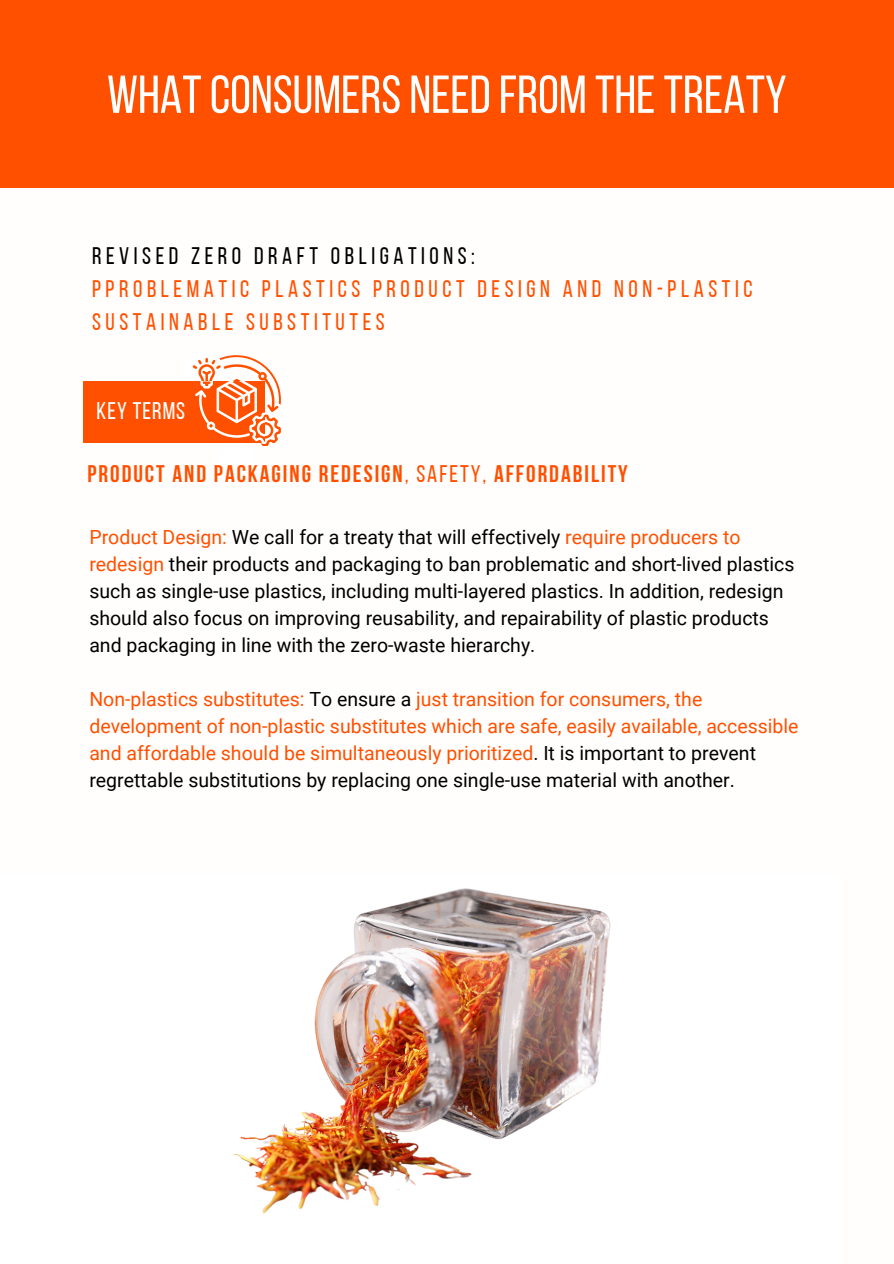
<style>
.page{position:relative;width:894px;height:1264px;background:#fff}
.page>*{position:absolute;margin:0;border:0;box-sizing:border-box;transform-origin:0 0}
.t1{font:53.25px "Bebas Neue";color:#fff}
.t2{font:24px/32.7px "Bebas Neue";letter-spacing:.19em;color:#ff5000}
.t3{font:700 24px "Bebas Neue";letter-spacing:.08em;color:#ff5000}
.t4{font:24px "Bebas Neue";letter-spacing:.19em;color:#000}
.t5{font:24px "Bebas Neue";letter-spacing:.045em;color:#fff}
.t6{font:19.5px/27px "Roboto";color:#000}
.t7{font:19.5px/27px "Roboto";color:#ff5000}
.s1{font-weight:400}
.s2{color:#ff5000}
.s3{color:#000}
</style>
<div class="page">
<div style="left:0;top:0;width:893px;height:187px;background:#ff5000"></div>
<img style="left:233px;top:888px;width:378px;height:326px">
<div style="left:83px;top:381px;width:181px;height:62px;background:#ff5000"></div>
<svg style="left:192px;top:355px;width:89px;height:91px"></svg>
<h2 class="t1" style="left:107px;top:73px;width:681px">WHATCONSUMERS NEED FROM THETREATY</h2>
<p class="t4" style="left:92px;top:246px;width:384px">REVISED ZERO DRAFT OBLIGATIONS:</p>
<p class="t2" style="left:92px;top:274px;width:661px">PPROBLEMATIC PLASTICS PRODUCT DESIGN AND NON-PLASTIC<br>SUSTAINABLE SUBSTITUTES</p>
<p class="t5" style="left:96px;top:401px;width:90px">KEY TERMS</p>
<p class="t3" style="left:87px;top:464px;width:541px">PRODUCT AND PACKAGING REDESIGN<span class="s1">, SAFETY,</span> AFFORDABILITY</p>
<p class="t6" style="left:89px;top:523px;width:706px"><span class="s2">Product Design:</span> We call for a treaty that will effectively <span class="s2">require producers to redesign</span> their products and packaging to ban problematic and short-lived plastics such as single-use plastics, including multi-layered plastics. In addition, redesign should also focus on improving reusability, and repairability of plastic products and packaging in line with the zero-waste hierarchy.</p>
<h1 class="t7" style="left:89px;top:685px;width:710px">Non-plastics substitutes: <span class="s3">To ensure a</span> just transition for consumers, the development of non-plastic substitutes which are safe, easily available, accessible and affordable should be simultaneously prioritized<span class="s3">. It is important to prevent regrettable substitutions by replacing one single-use material with another.</span></h1>
</div>
